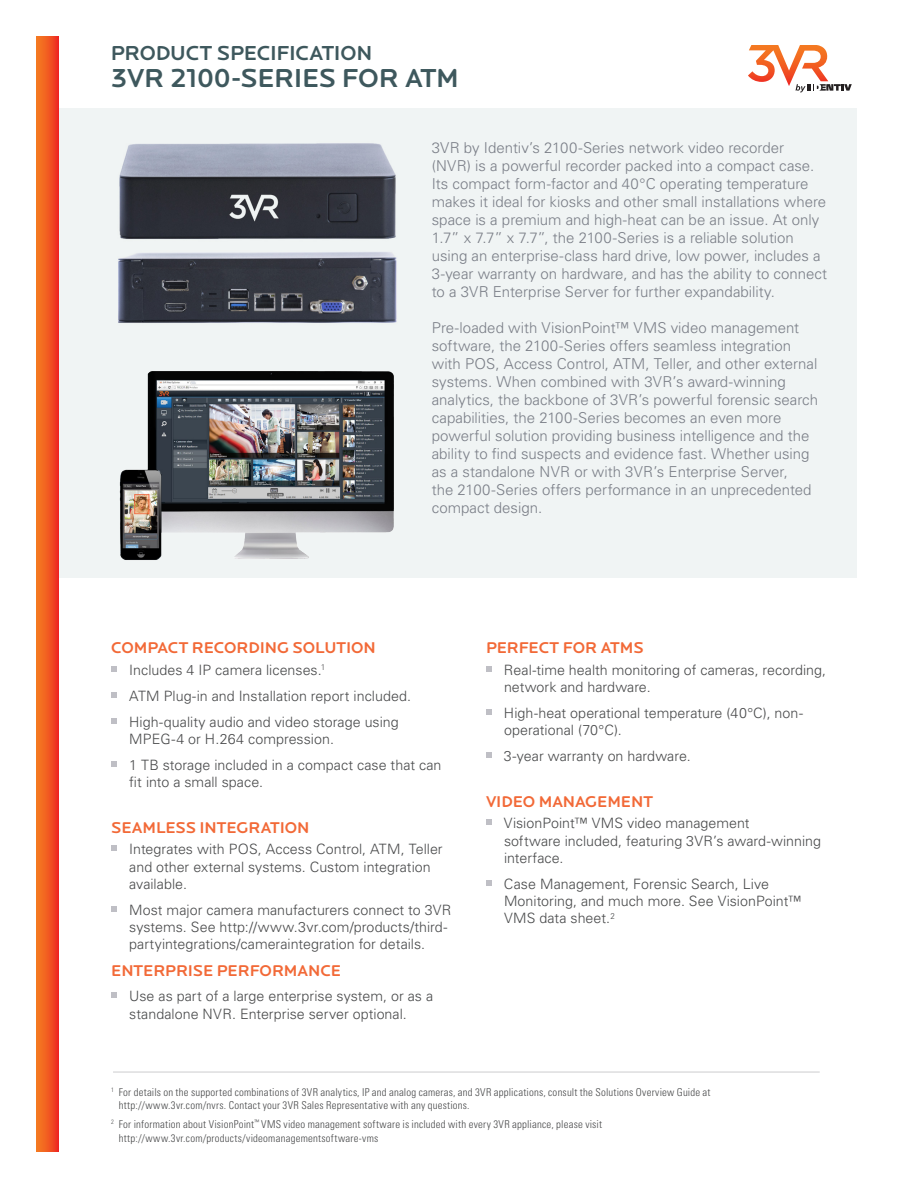
<style>
.page{position:relative;width:918px;height:1188px;background:#fff}
.page>*{position:absolute;margin:0;border:0;box-sizing:border-box;transform-origin:0 0}
.HEADLINE{font:500 27px "Locator Display";letter-spacing:-.015em;color:#3e585d}
.HEADLINE-2{font:500 21px "Locator Display";letter-spacing:-.01em;color:#3e585d}
.body{font:500 16.2px "Locator Display";letter-spacing:-.005em;color:#f26937}
.t1{font:300 15px/18px "Univers LT Std";color:#7a7e87}
.body-2{font:300 14.25px/17.2px "Univers LT Std";color:#494a4b}
.table_text_light{font:300 condensed 10.8px/13.8px "Univers LT Std";letter-spacing:.02em;color:#494a4b}
</style>
<div class="page">
<div style="left:50px;top:108px;width:806px;height:470px;background:#f0f4f4"></div>
<svg style="left:36px;top:37px;width:23px;height:1114px;background:#f15721"></svg>
<hr style="left:113px;top:1071px;width:707px;height:2px;background:#d1d2d4">
<img style="left:118px;top:143px;width:279px;height:180px">
<svg style="left:111px;top:666px;width:6px;height:6px"></svg>
<svg style="left:111px;top:692px;width:6px;height:6px"></svg>
<svg style="left:111px;top:718px;width:6px;height:6px"></svg>
<svg style="left:111px;top:761px;width:6px;height:6px"></svg>
<svg style="left:111px;top:845px;width:6px;height:6px"></svg>
<svg style="left:111px;top:906px;width:6px;height:6px"></svg>
<svg style="left:111px;top:992px;width:6px;height:6px"></svg>
<svg style="left:486px;top:666px;width:6px;height:6px"></svg>
<svg style="left:486px;top:709px;width:6px;height:6px"></svg>
<svg style="left:486px;top:752px;width:6px;height:6px"></svg>
<svg style="left:486px;top:819px;width:6px;height:6px"></svg>
<svg style="left:486px;top:880px;width:6px;height:6px"></svg>
<img style="left:119px;top:371px;width:275px;height:189px">
<svg style="left:748px;top:45px;width:104px;height:47px"></svg>
<p class="HEADLINE-2" style="left:111px;top:41px;width:263px">PRODUCT SPECIFICATION</p>
<p class="HEADLINE" style="left:111px;top:62px;width:350px">3VR 2100-SERIES FOR ATM</p>
<p class="t1" style="left:432px;top:139px;width:397px">3VR by Identiv’s 2100-Series network video recorder (NVR) is a powerful recorder packed into a compact case.<br>Its compact form-factor and 40°C operating temperature makes it ideal for kiosks and other small installations where space is a premium and high-heat can be an issue. At only 1.7” x 7.7” x 7.7”, the 2100-Series is a reliable solution using an enterprise-class hard drive, low power, includes a 3-year warranty on hardware, and has the ability to connect to a 3VR Enterprise Server for further expandability.</p>
<p class="t1" style="left:432px;top:319px;width:388px">Pre-loaded with VisionPoint™ VMS video management software, the 2100-Series offers seamless integration with POS, Access Control, ATM, Teller, and other external systems. When combined with 3VR’s award-winning analytics, the backbone of 3VR’s powerful forensic search capabilities, the 2100-Series becomes an even more powerful solution providing business intelligence and the ability to find suspects and evidence fast. Whether using as a standalone NVR or with 3VR’s Enterprise Server,<br>the 2100-Series offers performance in an unprecedented compact design.</p>
<p class="body" style="left:111px;top:639px;width:266px">COMPACT RECORDING SOLUTION</p>
<p class="body-2" style="left:129px;top:661px;width:198px">Includes 4 IP camera licenses.<sup>1</sup></p>
<p class="body-2" style="left:129px;top:687px;width:283px">ATM Plug-in and Installation report included.</p>
<p class="body-2" style="left:129px;top:713px;width:271px">High-quality audio and video storage using<br>MPEG-4 or H.264 compression.</p>
<p class="body-2" style="left:129px;top:756px;width:314px">1 TB storage included in a compact case that can fit into a small space.</p>
<p class="body" style="left:111px;top:818px;width:200px">SEAMLESS INTEGRATION</p>
<p class="body-2" style="left:129px;top:841px;width:315px">Integrates with POS, Access Control, ATM, Teller and other external systems. Custom integration available.</p>
<p class="body-2" style="left:129px;top:901px;width:324px">Most major camera manufacturers connect to 3VR systems. See http://www.3vr.com/products/third&shy;partyintegrations/cameraintegration for details.</p>
<p class="body" style="left:111px;top:961px;width:231px">ENTERPRISE PERFORMANCE</p>
<p class="body-2" style="left:129px;top:988px;width:305px">Use as part of a large enterprise system, or as a standalone NVR. Enterprise server optional.</p>
<p class="body" style="left:486px;top:639px;width:159px">PERFECT FOR ATMS</p>
<p class="body-2" style="left:504px;top:661px;width:324px">Real-time health monitoring of cameras, recording, network and hardware.</p>
<p class="body-2" style="left:504px;top:704px;width:301px">High-heat operational temperature (40°C), non&shy;operational (70°C).</p>
<p class="body-2" style="left:504px;top:747px;width:188px">3-year warranty on hardware.</p>
<p class="body" style="left:486px;top:792px;width:169px">VIDEO MANAGEMENT</p>
<p class="body-2" style="left:504px;top:815px;width:319px">VisionPoint™ VMS video management<br>software included, featuring 3VR’s award-winning interface.</p>
<p class="body-2" style="left:504px;top:875px;width:299px">Case Management, Forensic Search, Live<br>Monitoring, and much more. See VisionPoint™<br>VMS data sheet.<sup>2</sup></p>
<p class="table_text_light" style="left:119px;top:1085px;width:593px;text-indent:-8px"><sup>1</sup> For details on the supported combinations of 3VR analytics, IP and analog cameras, and 3VR applications, consult the Solutions Overview Guide at http://www.3vr.com/nvrs. Contact your 3VR Sales Representative with any questions.</p>
<p class="table_text_light" style="left:119px;top:1117px;width:485px;text-indent:-8px"><sup>2</sup> For information about VisionPoint<sup>™</sup> VMS video management software is included with every 3VR appliance, please visit http://www.3vr.com/products/videomanagementsoftware-vms</p>
</div>
